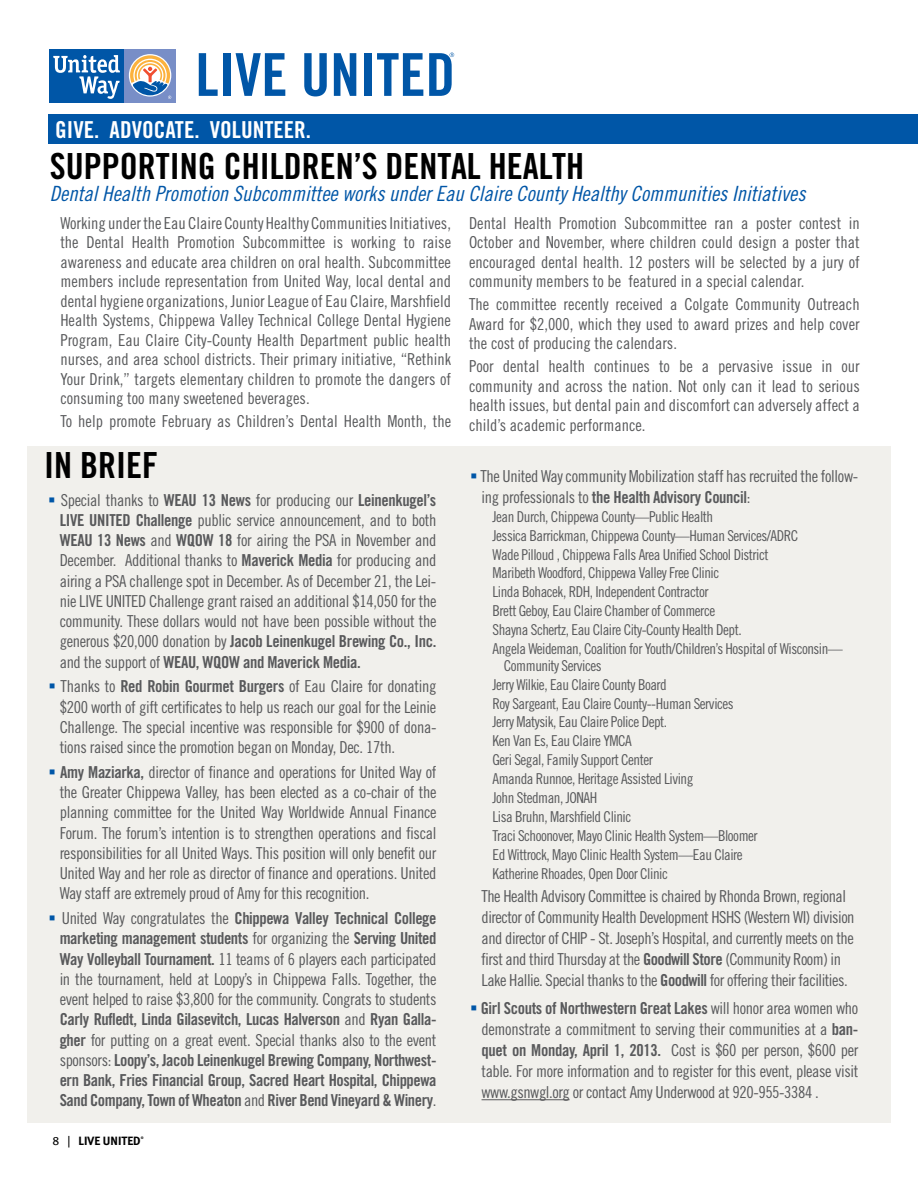
<style>
.page{position:relative;width:918px;height:1188px;background:#fff}
.page>*{position:absolute;margin:0;border:0;box-sizing:border-box;transform-origin:0 0}
.t1{font:36px "Trade Gothic Bold Cond Twenty";color:#000}
.t2{font:23.4px "Trade Gothic Bold Cond Twenty";color:#fff}
.t3{font:21px "Trade Gothic Cond Eighteen Obl";color:#0056a7}
.t4{font:16.5px/20.2px "Trade Gothic Cond Eighteen";letter-spacing:-.02em;color:#58595b;text-align:justify}
.t5{font:16.5px/20.2px "Trade Gothic Bold Cond Twenty";letter-spacing:-.025em;color:#58595b}
.t6{font:16.5px "Trade Gothic Cond Eighteen";color:#58595b}
.t7{font:15px/18.9px "Trade Gothic Cond Eighteen";letter-spacing:-.03em;color:#58595b}
.t8{font:700 12px "Meta";color:#000}
.t9{font:700 3.45px "Meta";color:#000}
.s1{color:#0056a7}
.s2{font-family:"Trade Gothic Bold Cond Twenty"}
.s3{font-family:"Trade Gothic Cond Eighteen"}
.s4{font-weight:400}
</style>
<div class="page">
<div style="left:48px;top:115px;width:823px;height:29px;background:#0056a7"></div>
<div style="left:850px;top:115px;width:68px;height:29px;background:#0056a7"></div>
<svg style="left:49px;top:102px;width:127px;height:1px"></svg>
<div style="left:124px;top:49px;width:52px;height:53px;background:#788ec7"></div>
<svg style="left:129px;top:54px;width:42px;height:43px"></svg>
<div style="left:49px;top:49px;width:75px;height:53px;background:#0056a7"></div>
<svg style="left:53px;top:55px;width:67px;height:44px"></svg>
<svg style="left:130px;top:55px;width:41px;height:44px"></svg>
<svg style="left:199px;top:53px;width:19px;height:43px"></svg>
<div style="left:223px;top:53px;width:7px;height:43px;background:#0056a7"></div>
<svg style="left:236px;top:53px;width:49px;height:43px"></svg>
<svg style="left:304px;top:53px;width:23px;height:43px"></svg>
<svg style="left:334px;top:53px;width:22px;height:43px"></svg>
<div style="left:364px;top:53px;width:8px;height:43px;background:#0056a7"></div>
<svg style="left:377px;top:53px;width:46px;height:43px"></svg>
<svg style="left:429px;top:53px;width:25px;height:43px"></svg>
<div style="left:27px;top:446px;width:864px;height:676px;background:#f1f0ec"></div>
<hr style="left:482px;top:1099px;width:88px;height:1px;background:#58595b">
<h2 class="t2" style="left:55px;top:115px;width:257px">GIVE. ADVOCATE. VOLUNTEER.</h2>
<h1 class="t1" style="left:50px;top:144px;width:536px">SUPPORTING CHILDREN’S DENTAL HEALTH</h1>
<p class="t3" style="left:50px;top:181px;width:757px">Dental Health Promotion Subcommittee works under Eau Claire County Healthy Communities Initiatives</p>
<p class="t4" style="left:60px;top:213px;width:392px;line-height:19.5px">Working under the Eau Claire County Healthy Communities Initiatives, the Dental Health Promotion Subcommittee is working to raise awareness and educate area children on oral health. Subcommittee members include representation from United Way, local dental and dental hygiene organizations, Junior League of Eau Claire, Marshfield Health Systems, Chippewa Valley Technical College Dental Hygiene Program, Eau Claire City-County Health Department public health nurses, and area school districts. Their primary initiative, “Rethink Your Drink,” targets elementary children to promote the dangers of consuming too many sweetened beverages.</p>
<p class="t6" style="left:60px;top:412px;width:392px">To help promote February as Children’s Dental Health Month, the</p>
<h1 class="t1" style="left:44px;top:443px;width:115px">IN BRIEF</h1>
<p class="t4" style="left:60px;top:489px;width:378px;text-indent:-11px"><span class="s1">▪</span> Special thanks to <span class="s2">WEAU 13 News</span> for producing our <span class="s2">Leinenkugel’s LIVE UNITED Challenge</span> public service announcement, and to both <span class="s2">WEAU 13 News</span> and <span class="s2">WQOW 18</span> for airing the PSA in November and December. Additional thanks to <span class="s2">Maverick Media</span> for producing and airing a PSA challenge spot in December. As of December 21, the Lei&shy;nie LIVE UNITED Challenge grant raised an additional $14,050 for the community. These dollars would not have been possible without the</p>
<p class="t5" style="left:60px;top:631px;width:378px"><span class="s3">generous $20,000 donation by</span> Jacob Leinenkugel Brewing Co., Inc. <span class="s3">and the support of</span> WEAU, WQOW and Maverick Media.</p>
<p class="t4" style="left:60px;top:676px;width:378px;text-indent:-11px"><span class="s1">▪</span> Thanks to <span class="s2">Red Robin Gourmet Burgers</span> of Eau Claire for donating $200 worth of gift certificates to help us reach our goal for the Leinie Challenge. The special incentive was responsible for $900 of dona&shy;tions raised since the promotion began on Monday, Dec. 17th.</p>
<p class="t4" style="left:60px;top:762px;width:378px;text-indent:-11px"><span class="s1">▪</span> <span class="s2">Amy Maziarka,</span> director of finance and operations for United Way of the Greater Chippewa Valley, has been elected as a co-chair of the planning committee for the United Way Worldwide Annual Finance Forum. The forum’s intention is to strengthen operations and fiscal responsibilities for all United Ways. This position will only benefit our United Way and her role as director of finance and operations. United Way staff are extremely proud of Amy for this recognition.</p>
<p class="t5" style="left:48px;top:908px;width:390px;text-align:right"><span class="s1">▪</span> <span class="s3">United Way congratulates the</span> Chippewa Valley Technical College marketing management students <span class="s3">for organizing the</span> Serving United</p>
<p class="t4" style="left:60px;top:949px;width:378px"><span class="s2">Way Volleyball Tournament.</span> 11 teams of 6 players each participated in the tournament, held at Loopy’s in Chippewa Falls. Together, the event helped to raise $3,800 for the community. Congrats to students</p>
<p class="t5" style="left:60px;top:1009px;width:378px">Carly Rufledt, Linda Gilasevitch, Lucas Halverson <span class="s3">and</span> Ryan Galla-</p>
<p class="t4" style="left:60px;top:1030px;width:378px"><span class="s2">gher</span> for putting on a great event. Special thanks also to the event</p>
<p class="t5" style="left:60px;top:1050px;width:378px;text-align:justify"><span class="s3">sponsors:</span> Loopy’s, Jacob Leinenkugel Brewing Company, Northwest&shy;ern Bank, Fries Financial Group, Sacred Heart Hospital, Chippewa Sand Company, Town of Wheaton <span class="s3">and</span> River Bend Vineyard &amp; Winery<span class="s3">.</span></p>
<p class="t8" style="left:52px;top:1134px;width:90px"><span class="s4">8 |</span> LIVE UNITED</p>
<p class="t9" style="left:141px;top:1136px;width:4px">®</p>
<p class="t4" style="left:469px;top:213px;width:392px;line-height:19.5px">Dental Health Promotion Subcommittee ran a poster contest in October and November, where children could design a poster that encouraged dental health. 12 posters will be selected by a jury of community members to be featured in a special calendar.</p>
<p class="t4" style="left:469px;top:295px;width:392px;line-height:19.5px">The committee recently received a Colgate Community Outreach Award for $2,000, which they used to award prizes and help cover the cost of producing the calendars.</p>
<p class="t4" style="left:469px;top:357px;width:392px;line-height:19.5px">Poor dental health continues to be a pervasive issue in our community and across the nation. Not only can it lead to serious health issues, but dental pain and discomfort can adversely affect a child’s academic performance.</p>
<p class="t4" style="left:470px;top:466px;width:390px"><span class="s1">▪</span> The United Way community Mobilization staff has recruited the follow-</p>
<p class="t5" style="left:482px;top:487px;width:271px"><span class="s3">ing professionals to</span> the Health Advisory Council<span class="s3">:</span></p>
<p class="t7" style="left:493px;top:507px;width:352px">Jean Durch, Chippewa County—Public Health<br>Jessica Barrickman, Chippewa County—Human Services/ADRC<br>Wade Pilloud , Chippewa Falls Area Unified School District<br>Maribeth Woodford, Chippewa Valley Free Clinic<br>Linda Bohacek, RDH, Independent Contractor<br>Brett Geboy, Eau Claire Chamber of Commerce<br>Shayna Schertz, Eau Claire City-County Health Dept.<br>Angela Weideman, Coalition for Youth/Children’s Hospital of Wisconsin—</p>
<p class="t7" style="left:493px;top:656px;width:267px;text-indent:11px">Community Services<br>Jerry Wilkie, Eau Claire County Board<br>Roy Sargeant, Eau Claire County--Human Services Jerry Matysik, Eau Claire Police Dept.<br>Ken Van Es, Eau Claire YMCA<br>Geri Segal, Family Support Center<br>Amanda Runnoe, Heritage Assisted Living<br>John Stedman, JONAH<br>Lisa Bruhn, Marshfield Clinic<br>Traci Schoonover, Mayo Clinic Health System—Bloomer Ed Wittrock, Mayo Clinic Health System—Eau Claire Katherine Rhoades, Open Door Clinic</p>
<p class="t4" style="left:482px;top:886px;width:375px;line-height:21px;text-align:left">The Health Advisory Committee is chaired by Rhonda Brown, regional director of Community Health Development HSHS (Western WI) division and director of CHIP - St. Joseph’s Hospital, and currently meets on the first and third Thursday at the <span class="s2">Goodwill Store</span> (Community Room) in Lake Hallie. Special thanks to the <span class="s2">Goodwill</span> for offering their facilities.</p>
<p class="t5" style="left:470px;top:998px;width:390px"><span class="s1">▪</span> Girl Scouts of Northwestern Great Lakes <span class="s3">will honor area women who</span></p>
<p class="t4" style="left:482px;top:1019px;width:378px;line-height:21px">demonstrate a commitment to serving their communities at a <span class="s2">ban&shy;quet on Monday, April 1, 2013.</span> Cost is $60 per person, $600 per table. For more information and to register for this event, please visit www.gsnwgl.org or contact Amy Underwood at 920-955-3384 .</p>
</div>
